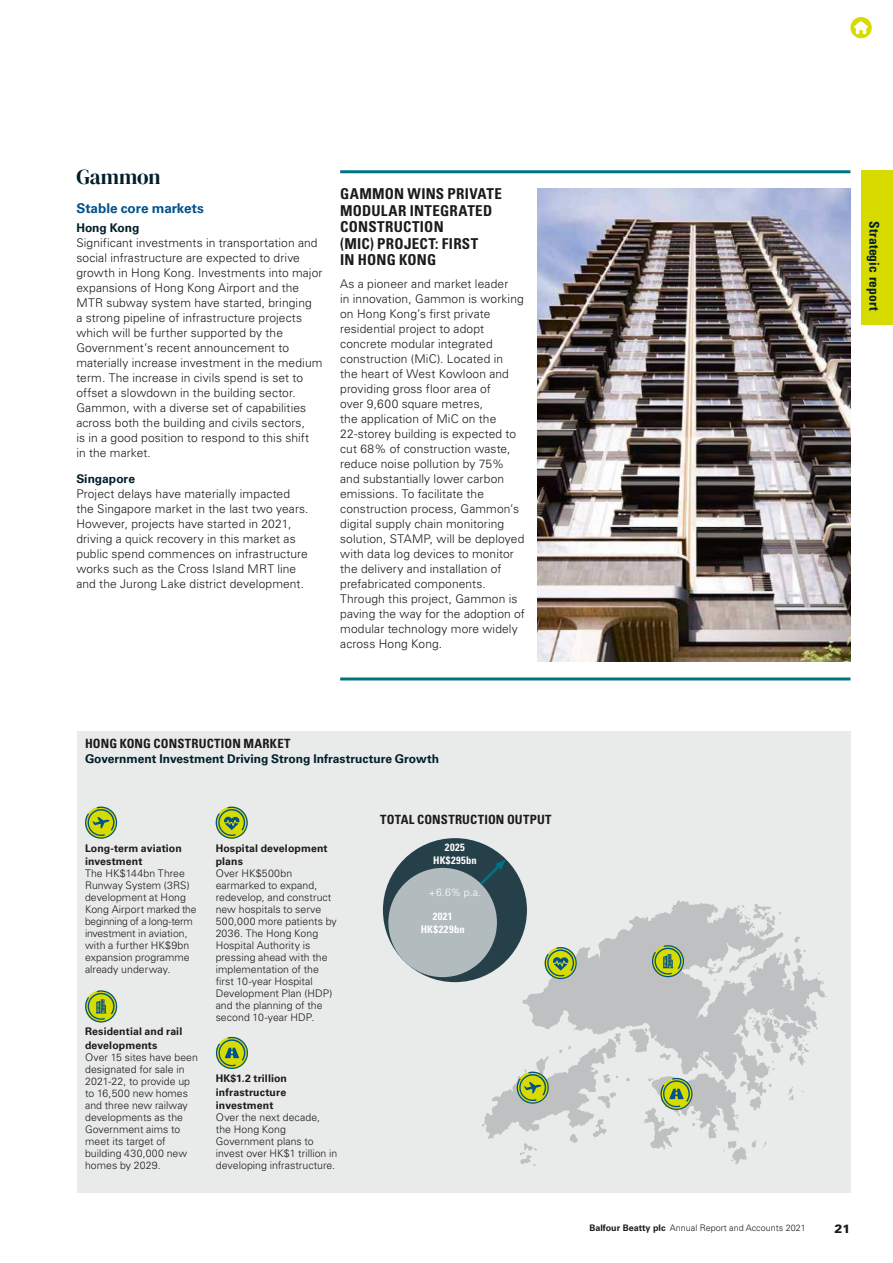
<style>
.page{position:relative;width:893px;height:1263px;background:#fff}
.page>*{position:absolute;margin:0;border:0;box-sizing:border-box;transform-origin:0 0}
.t1{font:21px "DM Serif Display";letter-spacing:-.015em;color:#001e29}
.t2{font:700 condensed 15px/16.5px "Univers LT Pro";letter-spacing:.015em;color:#1c1b1a}
.t3{font:700 13.5px "Univers LT Pro 65";color:#00528c}
.t4{font:700 condensed 13.5px "Univers LT Pro";letter-spacing:.01em;color:#001e29}
.t5{font:700 condensed 12.75px "Univers LT Pro";letter-spacing:.015em;color:#1c1b1a}
.t6{font:300 12px/15px "Univers LT Pro 45";letter-spacing:.01em;color:#1c1b1a}
.t7{font:700 12px "Univers LT Pro 65";color:#001e29}
.t8{font:900 12px "Univers LT Pro 75";color:#1c1b1a}
.t9{font:300 10.5px/12px "Univers LT Pro 45";letter-spacing:.005em;color:#1c1b1a}
.t10{font:700 10.5px/13.5px "Univers LT Pro 65";letter-spacing:.01em;color:#1c1b1a}
.t11{font:700 condensed 10.5px/13.5px "Univers LT Pro";letter-spacing:.04em;color:#fff;text-align:center}
.t12{font:300 10.5px "Univers LT Pro 45";color:#fff}
.t13{font:300 9px "Univers LT Pro 45";color:#1c1b1a}
.s1{font-family:"Univers LT Pro 65";font-weight:700}
</style>
<div class="page">
<div style="left:861px;top:170px;width:32px;height:155px;background:#d8db00"></div>
<svg style="left:850px;top:17px;width:22px;height:21px"></svg>
<div style="left:77px;top:731px;width:773px;height:462px;background:#e9eaea"></div>
<img style="left:538px;top:188px;width:312px;height:474px">
<svg style="left:482px;top:900px;width:345px;height:266px"></svg>
<svg style="left:517px;top:1072px;width:32px;height:32px"></svg>
<svg style="left:216px;top:807px;width:32px;height:32px"></svg>
<svg style="left:85px;top:807px;width:32px;height:32px"></svg>
<svg style="left:85px;top:990px;width:32px;height:32px"></svg>
<svg style="left:216px;top:1037px;width:32px;height:32px"></svg>
<svg style="left:545px;top:947px;width:32px;height:32px"></svg>
<svg style="left:660px;top:1078px;width:32px;height:32px"></svg>
<svg style="left:652px;top:945px;width:32px;height:32px"></svg>
<div style="left:383px;top:838px;width:144px;height:144px;background:#264049;border-radius:50%"></div>
<div style="left:388px;top:868px;width:109px;height:109px;background:#b2bcbf;border-radius:50%"></div>
<svg style="left:477px;top:859px;width:29px;height:28px"></svg>
<hr style="left:340px;top:170px;width:510px;height:3px;background:#007383">
<hr style="left:340px;top:677px;width:510px;height:3px;background:#007383">
<h1 class="t1" style="left:76px;top:167px;width:86px">Gammon</h1>
<p class="t3" style="left:76px;top:203px;width:129px">Stable core markets</p>
<p class="t7" style="left:76px;top:223px;width:65px">Hong Kong</p>
<p class="t6" style="left:76px;top:236px;width:248px">Significant investments in transportation and social infrastructure are expected to drive growth in Hong Kong. Investments into major expansions of Hong Kong Airport and the MTR subway system have started, bringing<br>a strong pipeline of infrastructure projects which will be further supported by the Government’s recent announcement to materially increase investment in the medium term. The increase in civils spend is set to offset a slowdown in the building sector.<br>Gammon, with a diverse set of capabilities across both the building and civils sectors,<br>is in a good position to respond to this shift<br>in the market.</p>
<p class="t7" style="left:76px;top:474px;width:60px">Singapore</p>
<p class="t6" style="left:76px;top:487px;width:234px">Project delays have materially impacted the Singapore market in the last two years.<br>However, projects have started in 2021, driving a quick recovery in this market as public spend commences on infrastructure works such as the Cross Island MRT line and the Jurong Lake district development.</p>
<p class="t2" style="left:340px;top:187px;width:163px">GAMMON WINS PRIVATE<br>MODULAR INTEGRATED<br>CONSTRUCTION<br>(MIC) PROJECT: FIRST<br>IN HONG KONG</p>
<p class="t6" style="left:340px;top:277px;width:186px">As a pioneer and market leader<br>in innovation, Gammon is working on Hong Kong’s first private residential project to adopt concrete modular integrated construction (MiC). Located in<br>the heart of West Kowloon and providing gross floor area of<br>over 9,600 square metres,<br>the application of MiC on the<br>22-storey building is expected to cut 68% of construction waste, reduce noise pollution by 75% and substantially lower carbon emissions. To facilitate the construction process, Gammon’s digital supply chain monitoring solution, STAMP, will be deployed with data log devices to monitor the delivery and installation of prefabricated components.<br>Through this project, Gammon is paving the way for the adoption of modular technology more widely across Hong Kong.</p>
<p class="t5" style="left:85px;top:738px;width:207px">HONG KONG CONSTRUCTION MARKET</p>
<p class="t7" style="left:85px;top:754px;width:356px">Government Investment Driving Strong Infrastructure Growth</p>
<p class="t10" style="left:85px;top:842px;width:98px">Long-term aviation investment</p>
<p class="t9" style="left:85px;top:868px;width:113px">The HK$144bn Three<br>Runway System (3RS) development at Hong<br>Kong Airport marked the beginning of a long-term investment in aviation, with a further HK$9bn expansion programme already underway.</p>
<p class="t10" style="left:85px;top:1026px;width:99px">Residential and rail developments</p>
<p class="t9" style="left:85px;top:1052px;width:114px">Over 15 sites have been designated for sale in<br>2021-22, to provide up to 16,500 new homes and three new railway developments as the<br>Government aims to meet its target of building 430,000 new homes by 2029.</p>
<p class="t10" style="left:216px;top:842px;width:114px">Hospital development plans</p>
<p class="t9" style="left:216px;top:868px;width:123px">Over HK$500bn earmarked to expand, redevelop, and construct new hospitals to serve<br>500,000 more patients by<br>2036. The Hong Kong<br>Hospital Authority is pressing ahead with the implementation of the first 10-year Hospital<br>Development Plan (HDP) and the planning of the second 10-year HDP.</p>
<p class="t10" style="left:216px;top:1072px;width:73px;text-align:justify">HK$1.2 trillion infrastructure investment</p>
<p class="t9" style="left:216px;top:1112px;width:123px">Over the next decade, the Hong Kong<br>Government plans to invest over HK$1 trillion in developing infrastructure.</p>
<p class="t5" style="left:380px;top:814px;width:173px">TOTAL CONSTRUCTION OUTPUT</p>
<p class="t11" style="left:433px;top:841px;width:45px">2025<br>HK$295bn</p>
<p class="t12" style="left:429px;top:888px;width:54px">+6.6% p.a.</p>
<p class="t11" style="left:421px;top:910px;width:45px">2021<br>HK$229bn</p>
<p class="t4" style="left:879px;top:221px;width:91px;rotate:90deg">Strategic report</p>
<p class="t13" style="left:589px;top:1224px;width:218px"><span class="s1">Balfour Beatty plc</span> Annual Report and Accounts 2021</p>
<p class="t8" style="left:834px;top:1223px;width:18px">21</p>
</div>
